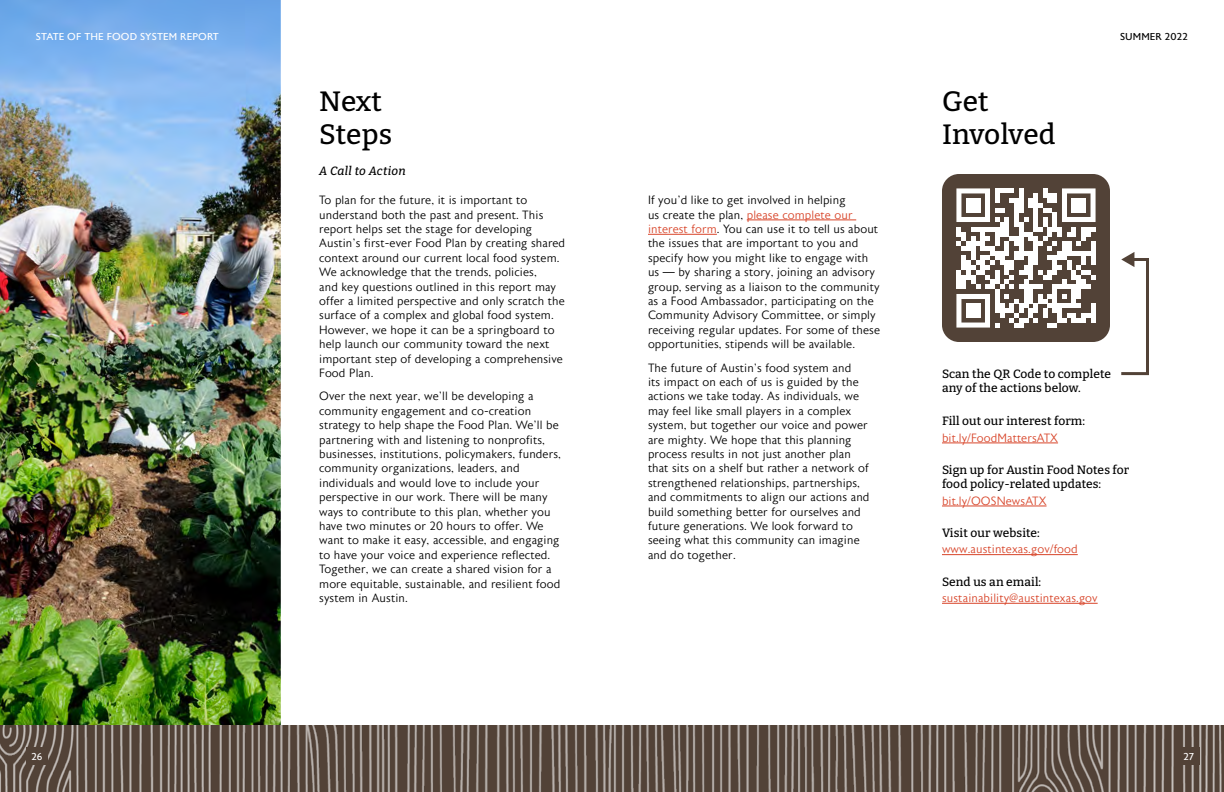
<style>
.page{position:relative;width:1224px;height:792px;background:#fff}
.page>*{position:absolute;margin:0;border:0;box-sizing:border-box;transform-origin:0 0}
.t1{font:100 28px/33.6px "Bitter";color:#000}
.t2{font:300 12px/14.4px "Astoria Sans";letter-spacing:.01em;color:#000}
.t3{font:100 12px/14.4px "Bitter";letter-spacing:.01em;color:#000}
.t4{font:300 12px "Astoria Sans";letter-spacing:.01em;color:#d8452a}
.t5{font:italic 100 12px "Bitter";letter-spacing:.025em;color:#000}
.t6{font:10px "Astoria Sans";letter-spacing:.01em;color:#fff}
.t7{font:10px "Astoria Sans";letter-spacing:.01em;color:#000}
.s1{color:#d8452a}
</style>
<div class="page">
<img style="left:0;top:0;width:281px;height:726px">
<img style="left:0;top:726px;width:1224px;height:66px">
<div style="left:26px;top:747px;width:22px;height:18px;background:#524237"></div>
<div style="left:1178px;top:747px;width:22px;height:18px;background:#524237"></div>
<hr style="left:747px;top:220px;width:109px;height:1px;background:#d8452a">
<hr style="left:648px;top:234px;width:69px;height:1px;background:#d8452a">
<hr style="left:942px;top:443px;width:116px;height:1px;background:#d8452a">
<hr style="left:942px;top:506px;width:105px;height:1px;background:#d8452a">
<hr style="left:942px;top:554px;width:136px;height:1px;background:#d8452a">
<hr style="left:942px;top:603px;width:156px;height:1px;background:#d8452a">
<div style="left:942px;top:174px;width:168px;height:168px;background:#524237;border-radius:17px"></div>
<svg style="left:956px;top:188px;width:140px;height:140px"></svg>
<div style="left:966px;top:198px;width:14px;height:14px;background:#fff"></div>
<div style="left:1072px;top:198px;width:14px;height:14px;background:#fff"></div>
<div style="left:966px;top:304px;width:14px;height:14px;background:#fff"></div>
<svg style="left:1121px;top:252px;width:28px;height:124px"></svg>
<p class="t6" style="left:36px;top:31px;width:184px">STATE OF THE FOOD SYSTEM REPORT</p>
<p class="t7" style="left:1120px;top:31px;width:69px">SUMMER 2022</p>
<h1 class="t1" style="left:319px;top:84px;width:75px">Next<br>Steps</h1>
<p class="t5" style="left:319px;top:163px;width:88px">A Call to Action</p>
<p class="t2" style="left:319px;top:193px;width:248px">To plan for the future, it is important to understand both the past and present. This report helps set the stage for developing Austin’s first-ever Food Plan by creating shared context around our current local food system.<br>We acknowledge that the trends, policies,<br>and key questions outlined in this report may offer a limited perspective and only scratch the surface of a complex and global food system.<br>However, we hope it can be a springboard to help launch our community toward the next important step of developing a comprehensive Food Plan.</p>
<p class="t2" style="left:319px;top:390px;width:243px">Over the next year, we’ll be developing a community engagement and co-creation strategy to help shape the Food Plan. We’ll be partnering with and listening to nonprofits, businesses, institutions, policymakers, funders, community organizations, leaders, and individuals and would love to include your perspective in our work. There will be many ways to contribute to this plan, whether you have two minutes or 20 hours to offer. We want to make it easy, accessible, and engaging to have your voice and experience reflected.<br>Together, we can create a shared vision for a more equitable, sustainable, and resilient food system in Austin.</p>
<p class="t2" style="left:648px;top:193px;width:234px">If you’d like to get involved in helping<br>us create the plan, <span class="s1">please complete our interest form</span>. You can use it to tell us about the issues that are important to you and specify how you might like to engage with us — by sharing a story, joining an advisory group, serving as a liaison to the community as a Food Ambassador, participating on the Community Advisory Committee, or simply receiving regular updates. For some of these opportunities, stipends will be available.</p>
<p class="t2" style="left:648px;top:361px;width:223px">The future of Austin’s food system and<br>its impact on each of us is guided by the actions we take today. As individuals, we may feel like small players in a complex system, but together our voice and power are mighty. We hope that this planning process results in not just another plan that sits on a shelf but rather a network of strengthened relationships, partnerships, and commitments to align our actions and build something better for ourselves and future generations. We look forward to seeing what this community can imagine and do together.</p>
<h1 class="t1" style="left:942px;top:84px;width:115px">Get<br>Involved</h1>
<p class="t3" style="left:942px;top:366px;width:171px">Scan the QR Code to complete any of the actions below.</p>
<p class="t3" style="left:942px;top:414px;width:145px">Fill out our interest form:</p>
<p class="t4" style="left:942px;top:431px;width:118px">bit.ly/FoodMattersATX</p>
<p class="t3" style="left:942px;top:462px;width:189px">Sign up for Austin Food Notes for food policy-related updates:</p>
<p class="t4" style="left:942px;top:494px;width:106px">bit.ly/OOSNewsATX</p>
<p class="t3" style="left:942px;top:525px;width:99px">Visit our website:</p>
<p class="t4" style="left:942px;top:543px;width:137px">www.austintexas.gov/food</p>
<p class="t3" style="left:942px;top:574px;width:101px">Send us an email:</p>
<p class="t4" style="left:942px;top:592px;width:157px">sustainability@austintexas.gov</p>
<p class="t6" style="left:31px;top:751px;width:13px">26</p>
<p class="t6" style="left:1183px;top:751px;width:13px">27</p>
</div>
